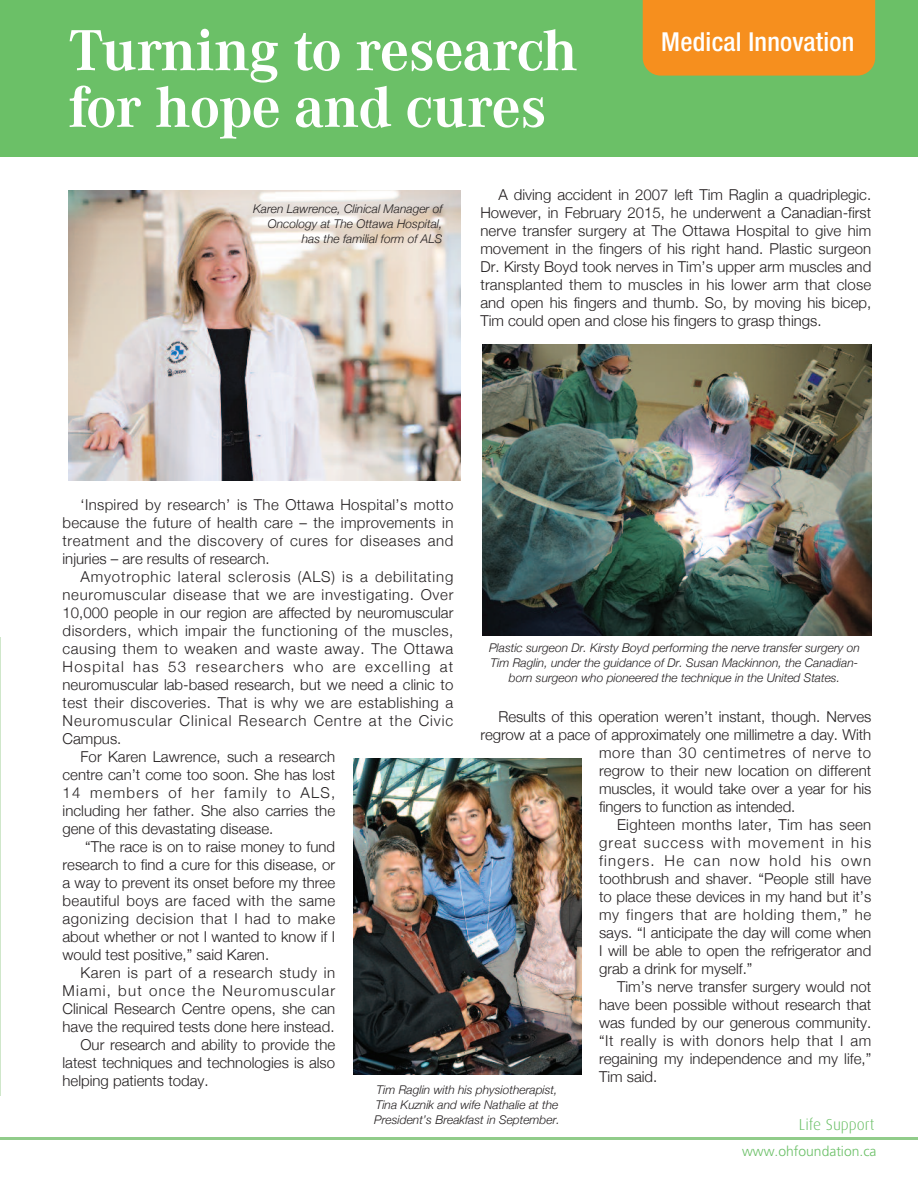
<style>
.page{position:relative;width:918px;height:1188px;background:#fff}
.page>*{position:absolute;margin:0;border:0;box-sizing:border-box;transform-origin:0 0}
.t1{font:700 60px/56.7px "Corporate A";letter-spacing:-.01em;color:#fff}
.t2{font:500 condensed 26.1px "Helvetica Neue";letter-spacing:.01em;color:#fff}
.t3{font:300 15.9px "Dax";color:#6bc067}
.t4{font:300 15px/18px "Helvetica Neue";color:#231f20;text-align:justify}
.t5{font:300 15px "Helvetica Neue";letter-spacing:.085em;color:#231f20}
.t6{font:300 15px "Helvetica Neue";letter-spacing:.025em;color:#231f20}
.t7{font:300 15px "Helvetica Neue";letter-spacing:.045em;color:#231f20}
.t8{font:300 15px "Helvetica Neue";letter-spacing:.035em;color:#231f20}
.t9{font:300 15px "Helvetica Neue";letter-spacing:.04em;color:#231f20}
.t10{font:300 15px "Helvetica Neue";letter-spacing:.05em;color:#231f20}
.t11{font:300 15px "Helvetica Neue";letter-spacing:.055em;color:#231f20}
.t12{font:300 15px "Helvetica Neue";letter-spacing:.065em;color:#231f20}
.t13{font:300 15px "Helvetica Neue";letter-spacing:.02em;color:#231f20}
.t14{font:300 15px "Helvetica Neue";letter-spacing:.08em;color:#231f20}
.t15{font:300 15px "Helvetica Neue";letter-spacing:.075em;color:#231f20}
.t16{font:300 13.95px "Frutiger";color:#6bc067}
.t17{font:italic 300 12px/15px "Helvetica Neue";color:#231f20}
</style>
<div class="page">
<hr style="left:0;top:637px;width:1px;height:458px;background:#cfe7ca">
<div style="left:0;top:0;width:918px;height:156px;background:#6bc067"></div>
<hr style="left:0;top:1137px;width:918px;height:3px;background:#91cc8a">
<div style="left:643px;top:0;width:232px;height:76px;background:#f68f1e"></div>
<img style="left:353px;top:759px;width:228px;height:316px">
<img style="left:68px;top:190px;width:392px;height:290px">
<img style="left:483px;top:344px;width:389px;height:292px">
<h1 class="t1" style="left:68px;top:21px;width:511px">Turning to research for hope and cures</h1>
<h2 class="t2" style="left:661px;top:32px;width:195px">Medical Innovation</h2>
<p class="t17" style="left:253px;top:201px;width:191px;text-align:right">Karen Lawrence, Clinical Manager of<br>Oncology at The Ottawa Hospital, has the familial form of ALS</p>
<p class="t4" style="left:480px;top:185px;width:392px;text-indent:18px">A diving accident in 2007 left Tim Raglin a quadriplegic.<br>However, in February 2015, he underwent a Canadian-first nerve transfer surgery at The Ottawa Hospital to give him movement in the fingers of his right hand. Plastic surgeon Dr. Kirsty Boyd took nerves in Tim’s upper arm muscles and transplanted them to muscles in his lower arm that close and open his fingers and thumb. So, by moving his bicep, Tim could open and close his fingers to grasp things.</p>
<p class="t4" style="left:63px;top:495px;width:392px;text-indent:18px">‘Inspired by research’ is The Ottawa Hospital’s motto because the future of health care – the improvements in treatment and the discovery of cures for diseases and injuries – are results of research.</p>
<p class="t11" style="left:81px;top:567px;width:374px">Amyotrophic lateral sclerosis (ALS) is a debilitating</p>
<p class="t7" style="left:63px;top:585px;width:392px">neuromuscular disease that we are investigating. Over</p>
<p class="t4" style="left:63px;top:603px;width:392px">10,000 people in our region are affected by neuromuscular</p>
<p class="t8" style="left:63px;top:621px;width:392px">disorders, which impair the functioning of the muscles,</p>
<p class="t9" style="left:63px;top:639px;width:392px">causing them to weaken and waste away. The Ottawa</p>
<p class="t5" style="left:63px;top:657px;width:392px">Hospital has 53 researchers who are excelling at</p>
<p class="t4" style="left:63px;top:675px;width:392px">neuromuscular lab-based research, but we need a clinic to</p>
<p class="t6" style="left:63px;top:693px;width:392px">test their discoveries. That is why we are establishing a</p>
<p class="t12" style="left:63px;top:711px;width:392px">Neuromuscular Clinical Research Centre at the Civic</p>
<p class="t4" style="left:63px;top:729px;width:60px">Campus.</p>
<p class="t4" style="left:81px;top:747px;width:256px">For Karen Lawrence, such a research</p>
<p class="t4" style="left:63px;top:765px;width:274px">centre can’t come too soon. She has lost</p>
<p class="t5" style="left:63px;top:783px;width:274px">14 members of her family to ALS,</p>
<p class="t4" style="left:63px;top:801px;width:274px">including her father. She also carries the</p>
<p class="t4" style="left:63px;top:819px;width:212px">gene of this devastating disease.</p>
<p class="t4" style="left:85px;top:837px;width:251px">“The race is on to raise money to fund</p>
<p class="t4" style="left:63px;top:855px;width:274px">research to find a cure for this disease, or</p>
<p class="t4" style="left:63px;top:873px;width:274px">a way to prevent its onset before my three</p>
<p class="t6" style="left:63px;top:891px;width:274px">beautiful boys are faced with the same</p>
<p class="t7" style="left:63px;top:909px;width:274px">agonizing decision that I had to make</p>
<p class="t4" style="left:63px;top:927px;width:274px">about whether or not I wanted to know if I</p>
<p class="t4" style="left:63px;top:945px;width:208px">would test positive,” said Karen.</p>
<p class="t8" style="left:81px;top:963px;width:256px">Karen is part of a research study in</p>
<p class="t14" style="left:63px;top:981px;width:274px">Miami, but once the Neuromuscular</p>
<p class="t4" style="left:63px;top:999px;width:274px">Clinical Research Centre opens, she can</p>
<p class="t4" style="left:63px;top:1017px;width:274px">have the required tests done here instead.</p>
<p class="t4" style="left:81px;top:1035px;width:256px">Our research and ability to provide the</p>
<p class="t4" style="left:63px;top:1053px;width:274px">latest techniques and technologies is also</p>
<p class="t4" style="left:63px;top:1071px;width:148px">helping patients today.</p>
<p class="t17" style="left:489px;top:640px;width:372px;text-align:center">Plastic surgeon Dr. Kirsty Boyd performing the nerve transfer surgery on<br>Tim Raglin, under the guidance of Dr. Susan Mackinnon, the Canadian&shy;born surgeon who pioneered the technique in the United States.</p>
<p class="t4" style="left:498px;top:707px;width:374px">Results of this operation weren’t instant, though. Nerves</p>
<p class="t4" style="left:480px;top:725px;width:392px">regrow at a pace of approximately one millimetre a day. With</p>
<p class="t10" style="left:599px;top:744px;width:274px">more than 30 centimetres of nerve to</p>
<p class="t4" style="left:599px;top:761px;width:274px">regrow to their new location on different</p>
<p class="t4" style="left:599px;top:779px;width:274px">muscles, it would take over a year for his</p>
<p class="t4" style="left:599px;top:797px;width:198px">fingers to function as intended.</p>
<p class="t13" style="left:617px;top:816px;width:256px">Eighteen months later, Tim has seen</p>
<p class="t15" style="left:599px;top:834px;width:274px">great success with movement in his</p>
<p class="t5" style="left:599px;top:852px;width:274px">fingers. He can now hold his own</p>
<p class="t4" style="left:599px;top:869px;width:274px">toothbrush and shaver. “People still have</p>
<p class="t4" style="left:599px;top:887px;width:274px">to place these devices in my hand but it’s</p>
<p class="t10" style="left:599px;top:906px;width:274px">my fingers that are holding them,” he</p>
<p class="t4" style="left:599px;top:923px;width:274px">says. “I anticipate the day will come when</p>
<p class="t4" style="left:599px;top:941px;width:274px">I will be able to open the refrigerator and</p>
<p class="t4" style="left:599px;top:959px;width:155px">grab a drink for myself.”</p>
<p class="t4" style="left:617px;top:977px;width:256px">Tim’s nerve transfer surgery would not</p>
<p class="t4" style="left:599px;top:995px;width:274px">have been possible without research that</p>
<p class="t4" style="left:599px;top:1013px;width:274px">was funded by our generous community.</p>
<p class="t9" style="left:599px;top:1032px;width:274px">“It really is with donors help that I am</p>
<p class="t4" style="left:599px;top:1049px;width:274px">regaining my independence and my life,”</p>
<p class="t4" style="left:599px;top:1067px;width:60px">Tim said.</p>
<p class="t17" style="left:374px;top:1082px;width:187px">Tim Raglin with his physiotherapist,<br>Tina Kuznik and wife Nathalie at the<br>President’s Breakfast in September.</p>
<p class="t3" style="left:799px;top:1119px;width:77px">Life Support</p>
<p class="t16" style="left:742px;top:1145px;width:136px">www.ohfoundation.ca</p>
</div>
